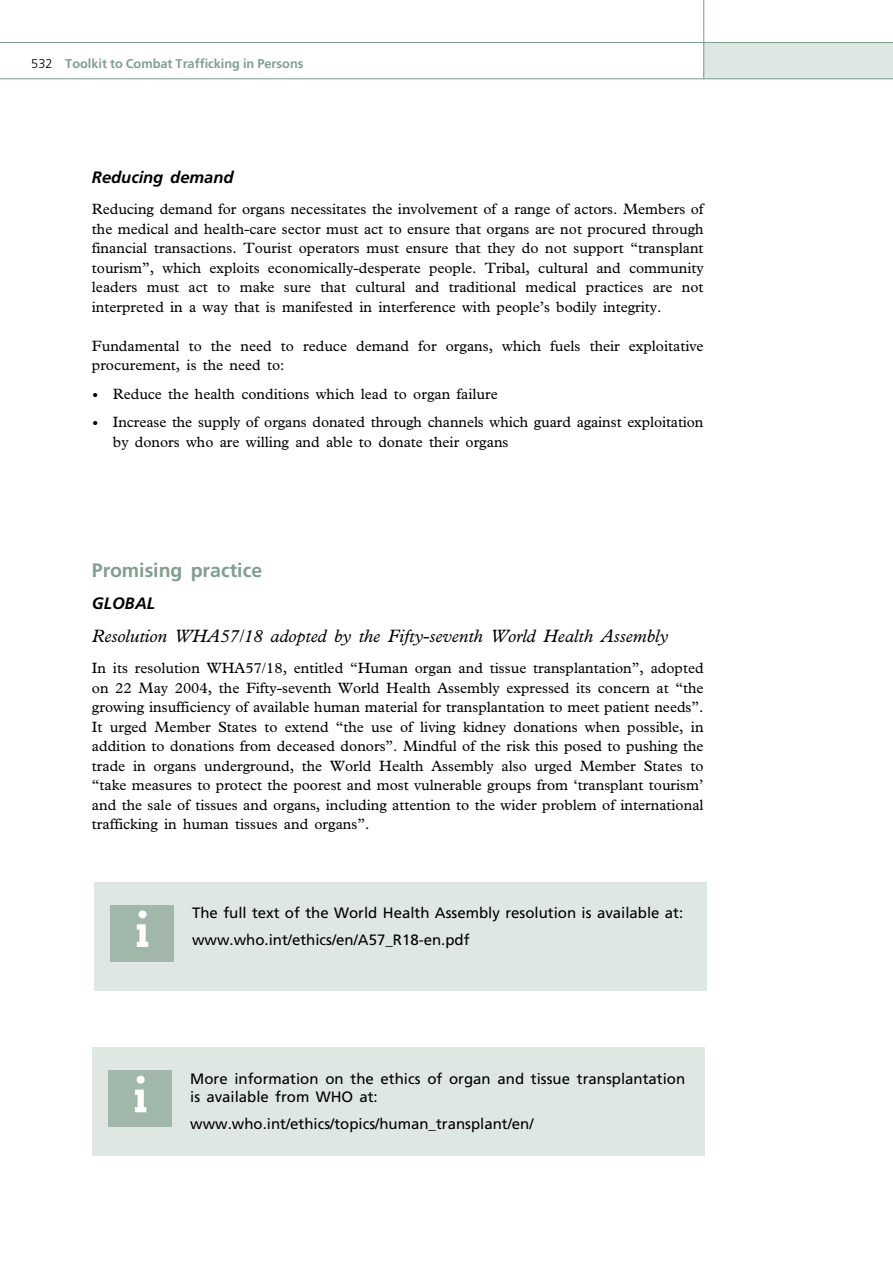
<style>
.page{position:relative;width:893px;height:1263px;background:#fff}
.page>*{position:absolute;margin:0;border:0;box-sizing:border-box;transform-origin:0 0}
.t1{font:700 54px "Beton EF";color:#fff}
.t2{font:700 19.5px "Frutiger";color:#80a08e}
.t3{font:italic 18px "Plantin";color:#000}
.t4{font:italic 700 16.5px "Frutiger";color:#000}
.t5{font:15px/19.5px "Plantin";color:#000;text-align:justify}
.t6{font:15px/18px "Frutiger";color:#000}
.t7{font:700 12.75px "Frutiger";color:#80a08e}
.s1{font-weight:300;color:#000}
</style>
<div class="page">
<div style="left:704px;top:43px;width:189px;height:36px;background:#dfe7e3"></div>
<hr style="left:0;top:42px;width:893px;height:1px;background:#80a08e">
<hr style="left:0;top:78px;width:893px;height:1px;background:#80a08e">
<hr style="left:703px;top:0;width:1px;height:79px;background:#80a08e">
<div style="left:94px;top:882px;width:612px;height:108px;background:#dfe7e3"></div>
<div style="left:110px;top:905px;width:64px;height:56px;background:#a0b7aa"></div>
<div style="left:92px;top:1047px;width:612px;height:108px;background:#dfe7e3"></div>
<div style="left:108px;top:1071px;width:64px;height:56px;background:#a0b7aa"></div>
<p class="t7" style="left:31px;top:58px;width:274px"><span class="s1">532</span> Toolkit to Combat Trafficking in Persons</p>
<p class="t4" style="left:92px;top:170px;width:143px">Reducing demand</p>
<p class="t5" style="left:92px;top:201px;width:613px">Reducing demand for organs necessitates the involvement of a range of actors. Members of the medical and health-care sector must act to ensure that organs are not procured through financial transactions. Tourist operators must ensure that they do not support “transplant tourism”, which exploits economically-desperate people. Tribal, cultural and community leaders must act to make sure that cultural and traditional medical practices are not interpreted in a way that is manifested in interference with people’s bodily integrity.</p>
<p class="t5" style="left:92px;top:337px;width:613px">Fundamental to the need to reduce demand for organs, which fuels their exploitative procurement, is the need to:</p>
<p class="t5" style="left:113px;top:381px;width:592px;line-height:28.5px">Reduce the health conditions which lead to organ failure<br>Increase the supply of organs donated through channels which guard against exploitation</p>
<p class="t5" style="left:113px;top:433px;width:397px">by donors who are willing and able to donate their organs</p>
<h2 class="t2" style="left:92px;top:563px;width:172px">Promising practice</h2>
<p class="t4" style="left:92px;top:596px;width:65px">GLOBAL</p>
<p class="t3" style="left:92px;top:629px;width:578px">Resolution WHA57/18 adopted by the Fifty-seventh World Health Assembly</p>
<p class="t5" style="left:92px;top:660px;width:613px">In its resolution WHA57/18, entitled “Human organ and tissue transplantation”, adopted on 22 May 2004, the Fifty-seventh World Health Assembly expressed its concern at “the growing insufficiency of available human material for transplantation to meet patient needs”.<br>It urged Member States to extend “the use of living kidney donations when possible, in addition to donations from deceased donors”. Mindful of the risk this posed to pushing the trade in organs underground, the World Health Assembly also urged Member States to “take measures to protect the poorest and most vulnerable groups from ‘transplant tourism’ and the sale of tissues and organs, including attention to the wider problem of international trafficking in human tissues and organs”.</p>
<h1 class="t1" style="left:135px;top:911px;width:17px">i</h1>
<p class="t6" style="left:192px;top:905px;width:493px">The full text of the World Health Assembly resolution is available at:</p>
<p class="t6" style="left:192px;top:932px;width:279px">www.who.int/ethics/en/A57_R18-en.pdf</p>
<h1 class="t1" style="left:133px;top:1076px;width:17px">i</h1>
<p class="t6" style="left:190px;top:1070px;width:496px">More information on the ethics of organ and tissue transplantation is available from WHO at:</p>
<p class="t6" style="left:190px;top:1115px;width:345px">www.who.int/ethics/topics/human_transplant/en/</p>
</div>
